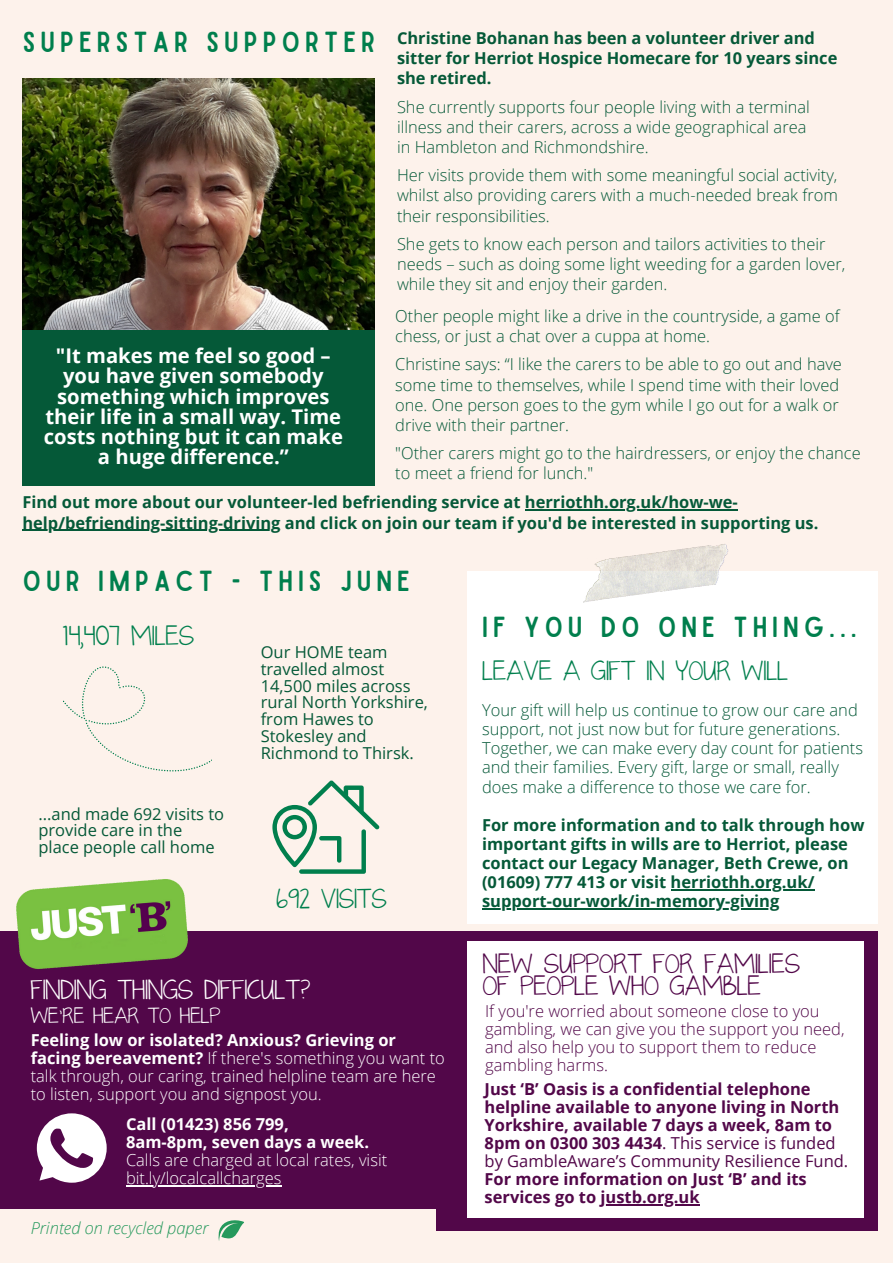
<style>
.page{position:relative;width:893px;height:1264px;background:#fff}
.page>*{position:absolute;margin:0;border:0;box-sizing:border-box;transform-origin:0 0}
.t1{font:27.75px "Sailors";letter-spacing:.18em;color:#007f4d}
.t2{font:22.5px "KG Like A Skyscraper";color:#007f4d}
.t3{font:22.5px/21.3px "KG Like A Skyscraper";color:#520749}
.t4{font:22.5px "KG Like A Skyscraper";color:#fff}
.t5{font:700 20.25px/20.2px "Open Sans";color:#fff;text-align:center}
.t6{font:18px "KG Like A Skyscraper";color:#fff}
.t7{font:300 16.5px/20.2px "Open Sans";color:#055938}
.t8{font:700 16.5px/20.2px "Open Sans";color:#055938}
.t9{font:700 16.5px/18px "Open Sans";color:#520749}
.t10{font:300 16.5px/18px "Open Sans";color:#fff}
.t11{font:16.5px/16.8px "Open Sans";color:#055938}
.t12{font:300 16.5px/18px "Open Sans";color:#520749}
.t13{font:700 16.5px "Open Sans";color:#fff}
.t14{font:italic 300 16.5px "Open Sans";color:#25995c}
.s1{font-weight:700}
.s2{font-weight:400}
</style>
<div class="page">
<div style="left:0;top:0;width:892px;height:1262px;background:#fdf2eb"></div>
<img style="left:22px;top:79px;width:352px;height:250px">
<div style="left:22px;top:329px;width:353px;height:156px;background:#055938"></div>
<div style="left:436px;top:931px;width:441px;height:299px;background:#520749"></div>
<div style="left:0;top:931px;width:495px;height:277px;background:#520749"></div>
<svg style="left:36px;top:1113px;width:71px;height:70px"></svg>
<hr style="left:126px;top:1185px;width:155px;height:1px;background:#fff">
<div style="left:467px;top:941px;width:396px;height:277px;background:#fff"></div>
<img style="left:16px;top:879px;width:172px;height:90px">
<svg style="left:218px;top:1220px;width:26px;height:21px"></svg>
<hr style="left:525px;top:509px;width:212px;height:1px;background:#055938">
<hr style="left:22px;top:529px;width:258px;height:2px;background:#055938">
<div style="left:467px;top:571px;width:410px;height:352px;background:#fff"></div>
<img style="left:583px;top:544px;width:145px;height:59px">
<hr style="left:670px;top:889px;width:144px;height:1px;background:#055938">
<hr style="left:482px;top:908px;width:297px;height:1px;background:#055938">
<svg style="left:64px;top:666px;width:148px;height:105px"></svg>
<svg style="left:272px;top:780px;width:107px;height:93px"></svg>
<hr style="left:600px;top:1203px;width:99px;height:2px;background:#520749">
<p class="t1" style="left:23px;top:31px;width:354px">SUPERSTAR SUPPORTER</p>
<p class="t5" style="left:44px;top:345px;width:301px">"It makes me feel so good – you have given somebody something which improves their life in a small way. Time costs nothing but it can make a huge difference.”</p>
<p class="t8" style="left:397px;top:27px;width:442px">Christine Bohanan has been a volunteer driver and sitter for Herriot Hospice Homecare for 10 years since she retired.</p>
<p class="t7" style="left:397px;top:96px;width:414px">She currently supports four people living with a terminal illness and their carers, across a wide geographical area</p>
<p class="t7" style="left:397px;top:136px;width:253px">in Hambleton and Richmondshire.</p>
<p class="t7" style="left:397px;top:164px;width:442px;text-align:justify">Her visits provide them with some meaningful social activity, whilst also providing carers with a much-needed break from their responsibilities.</p>
<p class="t7" style="left:397px;top:233px;width:450px">She gets to know each person and tailors activities to their needs – such as doing some light weeding for a garden lover, while they sit and enjoy their garden.</p>
<p class="t7" style="left:395px;top:305px;width:446px">Other people might like a drive in the countryside, a game of chess, or just a chat over a cuppa at home.</p>
<p class="t7" style="left:395px;top:354px;width:448px">Christine says: “I like the carers to be able to go out and have some time to themselves, while I spend time with their loved one. One person goes to the gym while I go out for a walk or drive with their partner.</p>
<p class="t7" style="left:395px;top:442px;width:467px">"Other carers might go to the hairdressers, or enjoy the chance to meet a friend for lunch."</p>
<p class="t8" style="left:22px;top:492px;width:797px">Find out more about our volunteer-led befriending service at herriothh.org.uk/how-we&shy;help/befriending-sitting-driving and click on join our team if you'd be interested in supporting us.</p>
<p class="t1" style="left:23px;top:571px;width:388px">OUR IMPACT - THIS JUNE</p>
<p class="t2" style="left:63px;top:619px;width:133px">14,407 MILES</p>
<p class="t11" style="left:38px;top:804px;width:187px">...and made 692 visits to provide care in the place people call home</p>
<p class="t11" style="left:261px;top:643px;width:169px">Our HOME team travelled almost<br>14,500 miles across rural North Yorkshire, from Hawes to<br>Stokesley and<br>Richmond to Thirsk.</p>
<p class="t2" style="left:276px;top:882px;width:112px">692 VISITS</p>
<p class="t1" style="left:482px;top:616px;width:376px">IF YOU DO ONE THING...</p>
<p class="t2" style="left:482px;top:654px;width:307px">LEAVE A GIFT IN YOUR WILL</p>
<p class="t7" style="left:482px;top:700px;width:382px;line-height:19px">Your gift will help us continue to grow our care and support, not just now but for future generations.<br>Together, we can make every day count for patients and their families. Every gift, large or small, really does make a difference to those we care for.</p>
<p class="t8" style="left:482px;top:815px;width:384px;line-height:19px">For more information and to talk through how important gifts in wills are to Herriot, please contact our Legacy Manager, Beth Crewe, on (01609) 777 413 or visit herriothh.org.uk/</p>
<p class="t8" style="left:482px;top:890px;width:299px">support-our-work/in-memory-giving</p>
<p class="t3" style="left:483px;top:954px;width:318px">NEW SUPPORT FOR FAMILIES<br>OF PEOPLE WHO GAMBLE</p>
<p class="t4" style="left:31px;top:973px;width:281px">FINDING THINGS DIFFICULT?</p>
<p class="t6" style="left:31px;top:1002px;width:191px">WE'RE HEAR TO HELP</p>
<p class="t12" style="left:485px;top:1001px;width:361px">If you're worried about someone close to you gambling, we can give you the support you need, and also help you to support them to reduce gambling harms.</p>
<p class="t10" style="left:31px;top:1030px;width:415px"><span class="s1">Feeling low or isolated? Anxious? Grieving or facing bereavement?</span> If there's something you want to talk through, our caring, trained helpline team are here to listen, support you and signpost you.</p>
<p class="t13" style="left:126px;top:1111px;width:164px">Call (01423) 856 799,</p>
<p class="t13" style="left:126px;top:1129px;width:244px">8am-8pm, seven days a week.</p>
<p class="t9" style="left:484px;top:1079px;width:365px">Just ‘B’ Oasis is a confidential telephone helpline available to anyone living in North Yorkshire, available 7 days a week, 8am to 8pm on 0300 303 4434<span class="s2">. This service is funded by GambleAware’s Community Resilience Fund.</span></p>
<p class="t9" style="left:484px;top:1169px;width:323px">For more information on Just ‘B’ and its services go to justb.org.uk</p>
<p class="t10" style="left:126px;top:1150px;width:263px">Calls are charged at local rates, visit</p>
<p class="t10" style="left:126px;top:1168px;width:157px">bit.ly/localcallcharges</p>
<p class="t14" style="left:31px;top:1215px;width:179px">Printed on recycled paper</p>
</div>
